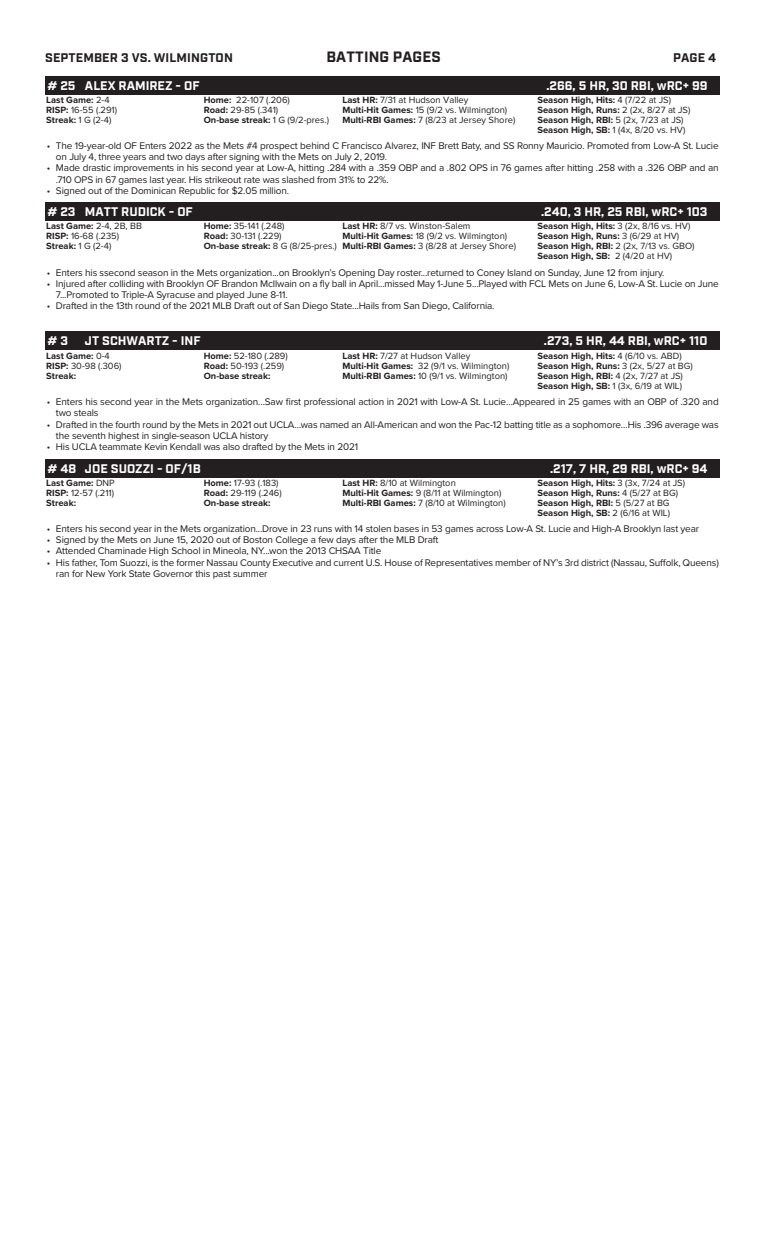
<style>
.page{position:relative;width:765px;height:1260px;background:#fff}
.page>*{position:absolute;margin:0;border:0;box-sizing:border-box;transform-origin:0 0}
.t1{font:700 15px "Industry";letter-spacing:.01em;color:#231f20}
.t2{font:700 12.5px "Industry";color:#fff}
.t3{font:700 12.5px "Industry";letter-spacing:.01em;color:#231f20}
.Bio_Bullet{font:10px/11.2px "Proxima Nova";letter-spacing:-.015em;color:#231f20}
.t4{font:9.38px "Proxima Nova";color:#231f20}
.t5{font:700 9.38px/10px "Proxima Nova";color:#231f20}
.s1{font-weight:400}
.s2{font-weight:700}
</style>
<div class="page">
<div style="left:45px;top:459px;width:675px;height:19px;background:#231f20"></div>
<div style="left:45px;top:331px;width:675px;height:19px;background:#231f20"></div>
<div style="left:45px;top:202px;width:675px;height:19px;background:#231f20"></div>
<div style="left:45px;top:76px;width:675px;height:19px;background:#231f20"></div>
<p class="t3" style="left:45px;top:50px;width:189px">SEPTEMBER 3 VS. WILMINGTON</p>
<p class="t1" style="left:327px;top:47px;width:116px">BATTING PAGES</p>
<p class="t3" style="left:673px;top:50px;width:45px">PAGE 4</p>
<p class="t2" style="left:47px;top:78px;width:154px"># 25 ALEX RAMIREZ - OF</p>
<p class="t2" style="left:546px;top:78px;width:162px">.266, 5 HR, 30 RBI, wRC+ 99</p>
<p class="t5" style="left:46px;top:94px;width:65px">Last Game: <span class="s1">2-4</span></p>
<p class="t4" style="left:204px;top:93px;width:88px"><span class="s2">Home:</span> 22-107 (.206)</p>
<p class="t4" style="left:342px;top:93px;width:127px"><span class="s2">Last HR:</span> 7/31 at Hudson Valley</p>
<p class="t5" style="left:537px;top:94px;width:135px">Season High, Hits: <span class="s1">4 (7/22 at JS)</span></p>
<p class="t4" style="left:46px;top:103px;width:72px"><span class="s2">RISP:</span> 16-55 (.291)</p>
<p class="t4" style="left:204px;top:103px;width:76px"><span class="s2">Road:</span> 29-85 (.341)</p>
<p class="t4" style="left:342px;top:103px;width:166px"><span class="s2">Multi-Hit Games:</span> 15 (9/2 vs. Wilmington)</p>
<p class="t5" style="left:537px;top:104px;width:154px">Season High, Runs: <span class="s1">2 (2x, 8/27 at JS)</span></p>
<p class="t5" style="left:46px;top:114px;width:67px">Streak: <span class="s1">1 G (2-4)</span></p>
<p class="t5" style="left:204px;top:114px;width:127px">On-base streak: <span class="s1">1 G (9/2-pres.)</span></p>
<p class="t4" style="left:342px;top:113px;width:174px"><span class="s2">Multi-RBI Games:</span> 7 (8/23 at Jersey Shore)</p>
<p class="t5" style="left:537px;top:114px;width:148px">Season High, RBI: <span class="s1">5 (2x, 7/23 at JS)</span></p>
<p class="t4" style="left:537px;top:123px;width:149px"><span class="s2">Season High, SB:</span> 1 (4x, 8/20 vs. HV)</p>
<p class="Bio_Bullet" style="left:56px;top:140px;width:664px;text-indent:-9px">• The 19-year-old OF Enters 2022 as the Mets #4 prospect behind C Francisco Alvarez, INF Brett Baty, and SS Ronny Mauricio. Promoted from Low-A St. Lucie on July 4, three years and two days after signing with the Mets on July 2, 2019.</p>
<p class="Bio_Bullet" style="left:56px;top:162px;width:664px;text-indent:-9px">• Made drastic improvements in his second year at Low-A, hitting .284 with a .359 OBP and a .802 OPS in 76 games after hitting .258 with a .326 OBP and an .710 OPS in 67 games last year. His strikeout rate was slashed from 31% to 22%.</p>
<p class="Bio_Bullet" style="left:47px;top:185px;width:244px">• Signed out of the Dominican Republic for $2.05 million.</p>
<p class="t2" style="left:47px;top:205px;width:147px"># 23 MATT RUDICK - OF</p>
<p class="t2" style="left:541px;top:205px;width:168px">.240, 3 HR, 25 RBI, wRC+ 103</p>
<p class="t5" style="left:46px;top:221px;width:97px">Last Game: <span class="s1">2-4, 2B, BB</span></p>
<p class="t4" style="left:204px;top:219px;width:82px"><span class="s2">Home:</span> 35-141 (.248)</p>
<p class="t4" style="left:342px;top:219px;width:130px"><span class="s2">Last HR:</span> 8/7 vs. Winston-Salem</p>
<p class="t5" style="left:538px;top:221px;width:154px">Season High, Hits: <span class="s1">3 (2x, 8/16 vs. HV)</span></p>
<p class="t4" style="left:46px;top:229px;width:74px"><span class="s2">RISP:</span> 16-68 (.235)</p>
<p class="t4" style="left:204px;top:229px;width:79px"><span class="s2">Road:</span> 30-131 (.229)</p>
<p class="t4" style="left:342px;top:229px;width:166px"><span class="s2">Multi-Hit Games:</span> 18 (9/2 vs. Wilmington)</p>
<p class="t5" style="left:538px;top:231px;width:143px">Season High, Runs: <span class="s1">3 (6/29 at HV)</span></p>
<p class="t5" style="left:46px;top:241px;width:67px">Streak: <span class="s1">1 G (2-4)</span></p>
<p class="t4" style="left:204px;top:239px;width:314px"><span class="s2">On-base streak:</span> 8 G (8/25-pres.) <span class="s2">Multi-RBI Games:</span> 3 (8/28 at Jersey Shore)</p>
<p class="t4" style="left:538px;top:239px;width:159px"><span class="s2">Season High, RBI:</span> 2 (2x, 7/13 vs. GBO)</p>
<p class="t5" style="left:538px;top:251px;width:136px">Season High, SB: <span class="s1">2 (4/20 at HV)</span></p>
<p class="Bio_Bullet" style="left:47px;top:266px;width:619px">• Enters his ssecond season in the Mets organization...on Brooklyn’s Opening Day roster...returned to Coney Island on Sunday, June 12 from injury.</p>
<p class="Bio_Bullet" style="left:56px;top:277px;width:664px;text-indent:-9px">• Injured after colliding with Brooklyn OF Brandon McIlwain on a fly ball in April...missed May 1-June 5...Played with FCL Mets on June 6, Low-A St. Lucie on June<br>7...Promoted to Triple-A Syracuse and played June 8-11.</p>
<p class="Bio_Bullet" style="left:47px;top:300px;width:449px">• Drafted in the 13th round of the 2021 MLB Draft out of San Diego State...Hails from San Diego, California.</p>
<p class="t2" style="left:47px;top:334px;width:22px"># 3</p>
<p class="t2" style="left:85px;top:334px;width:117px">JT SCHWARTZ - INF</p>
<p class="t2" style="left:544px;top:334px;width:165px">.273, 5 HR, 44 RBI, wRC+ 110</p>
<p class="t5" style="left:46px;top:351px;width:65px">Last Game: <span class="s1">0-4</span></p>
<p class="t4" style="left:204px;top:349px;width:86px"><span class="s2">Home:</span> 52-180 (.289)</p>
<p class="t4" style="left:342px;top:349px;width:129px"><span class="s2">Last HR:</span> 7/27 at Hudson Valley</p>
<p class="t5" style="left:537px;top:351px;width:146px">Season High, Hits: <span class="s1">4 (6/10 vs. ABD)</span></p>
<p class="t4" style="left:46px;top:359px;width:77px"><span class="s2">RISP:</span> 30-98 (.306)</p>
<p class="t4" style="left:204px;top:359px;width:82px"><span class="s2">Road:</span> 50-193 (.259)</p>
<p class="t4" style="left:342px;top:359px;width:168px"><span class="s2">Multi-Hit Games:</span> 32 (9/1 vs. Wilmington)</p>
<p class="t5" style="left:537px;top:361px;width:157px">Season High, Runs: <span class="s1">3 (2x, 5/27 at BG)</span></p>
<p class="t5" style="left:46px;top:371px;width:31px">Streak:</p>
<p class="t5" style="left:204px;top:371px;width:68px">On-base streak:</p>
<p class="t4" style="left:342px;top:369px;width:167px"><span class="s2">Multi-RBI Games:</span> 10 (9/1 vs. Wilmington)</p>
<p class="t5" style="left:537px;top:371px;width:147px">Season High, RBI: <span class="s1">4 (2x, 7/27 at JS)<br></span>Season High, SB: <span class="s1">1 (3x, 6/19 at WIL)</span></p>
<p class="Bio_Bullet" style="left:56px;top:396px;width:664px;text-indent:-9px">• Enters his second year in the Mets organization…Saw first professional action in 2021 with Low-A St. Lucie…Appeared in 25 games with an OBP of .320 and two steals</p>
<p class="Bio_Bullet" style="left:56px;top:418px;width:664px;text-indent:-9px">• Drafted in the fourth round by the Mets in 2021 out UCLA…was named an All-American and won the Pac-12 batting title as a sophomore…His .396 average was the seventh highest in single-season UCLA history</p>
<p class="Bio_Bullet" style="left:47px;top:441px;width:313px">• His UCLA teammate Kevin Kendall was also drafted by the Mets in 2021</p>
<p class="t2" style="left:47px;top:461px;width:155px"># 48 JOE SUOZZI - OF/1B</p>
<p class="t2" style="left:550px;top:461px;width:159px">.217, 7 HR, 29 RBI, wRC+ 94</p>
<p class="t5" style="left:46px;top:477px;width:70px">Last Game: <span class="s1">DNP</span></p>
<p class="t4" style="left:204px;top:475px;width:76px"><span class="s2">Home:</span> 17-93 (.183)</p>
<p class="t4" style="left:342px;top:475px;width:115px"><span class="s2">Last HR:</span> 8/10 at Wilmington</p>
<p class="t5" style="left:538px;top:477px;width:149px">Season High, Hits: <span class="s1">3 (3x, 7/24 at JS)</span></p>
<p class="t4" style="left:46px;top:485px;width:69px"><span class="s2">RISP:</span> 12-57 (.211)</p>
<p class="t4" style="left:204px;top:485px;width:80px"><span class="s2">Road:</span> 29-119 (.246)</p>
<p class="t4" style="left:342px;top:485px;width:160px"><span class="s2">Multi-Hit Games:</span> 9 (8/11 at Wilmington)</p>
<p class="t5" style="left:538px;top:487px;width:142px">Season High, Runs: <span class="s1">4 (5/27 at BG)</span></p>
<p class="t5" style="left:46px;top:497px;width:31px">Streak:</p>
<p class="t5" style="left:204px;top:497px;width:68px">On-base streak:</p>
<p class="t4" style="left:342px;top:495px;width:165px"><span class="s2">Multi-RBI Games:</span> 7 (8/10 at Wilmington)</p>
<p class="t5" style="left:537px;top:497px;width:134px">Season High, RBI: <span class="s1">5 (5/27 at BG<br></span>Season High, SB: <span class="s1">2 (6/16 at WIL)</span></p>
<p class="Bio_Bullet" style="left:47px;top:522px;width:654px">• Enters his second year in the Mets organization...Drove in 23 runs with 14 stolen bases in 53 games across Low-A St. Lucie and High-A Brooklyn last year</p>
<p class="Bio_Bullet" style="left:47px;top:534px;width:393px">• Signed by the Mets on June 15, 2020 out of Boston College a few days after the MLB Draft</p>
<p class="Bio_Bullet" style="left:47px;top:545px;width:336px">• Attended Chaminade High School in Mineola, NY...won the 2013 CHSAA Title</p>
<p class="Bio_Bullet" style="left:56px;top:556px;width:664px;text-indent:-9px">• His father, Tom Suozzi, is the former Nassau County Executive and current U.S. House of Representatives member of NY’s 3rd district (Nassau, Suffolk, Queens) ran for New York State Governor this past summer</p>
</div>
